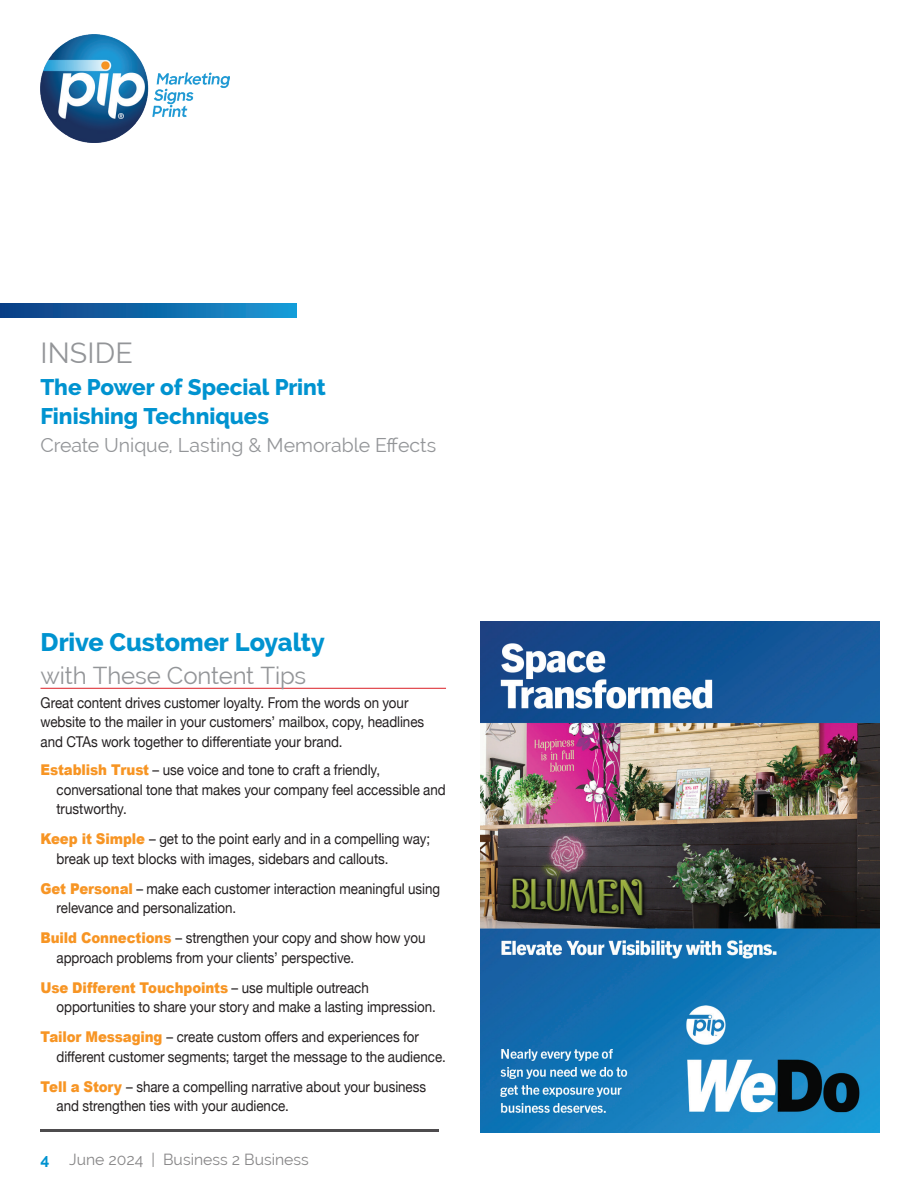
<style>
.page{position:relative;width:918px;height:1188px;background:#fff}
.page>*{position:absolute;margin:0;border:0;box-sizing:border-box;transform-origin:0 0}
.t1{font:28.5px "Raleway";letter-spacing:.005em;color:#939598}
.t2{font:800 25.2px "Raleway";letter-spacing:-.005em;color:#0093d0}
.t3{font:24px "Raleway";letter-spacing:-.005em;color:#939598}
.t4{font:800 22.5px/29.7px "Raleway";color:#0093d0}
.t5{font:19.5px "Raleway";letter-spacing:-.005em;color:#939598}
.t6{font:15.75px "Raleway";color:#878687}
.t7{font:700 15.75px "Raleway";color:#0093d0}
.t8{font:14.85px/19.5px "Helvetica Neue";letter-spacing:-.005em;color:#231f20;scale:.9 1}
.t9{font:900 14.85px "Arial";letter-spacing:-.01em;color:#f79524;scale:.9 1}
.s1{font-family:"Arial";font-weight:900;color:#f79524}
.s2{font-family:"Helvetica Neue";font-weight:400;color:#231f20}
</style>
<div class="page">
<hr style="left:40px;top:1129px;width:399px;height:3px;background:#4e4c4e">
<hr style="left:40px;top:688px;width:406px;height:1px;background:#db1f25">
<img style="left:480px;top:621px;width:399px;height:512px">
<img style="left:40px;top:35px;width:189px;height:107px">
<svg style="left:0;top:304px;width:297px;height:14px;background:#1169aa"></svg>
<h1 class="t1" style="left:40px;top:336px;width:94px">INSIDE</h1>
<h3 class="t4" style="left:40px;top:372px;width:287px">The Power of Special Print<br>Finishing Techniques</h3>
<h3 class="t5" style="left:40px;top:434px;width:397px">Create Unique, Lasting &amp; Memorable Effects</h3>
<h2 class="t2" style="left:40px;top:628px;width:286px">Drive Customer Loyalty</h2>
<h3 class="t3" style="left:40px;top:662px;width:267px">with These Content Tips</h3>
<p class="t8" style="left:40px;top:693px;width:428px">Great content drives customer loyalty. From the words on your website to the mailer in your customers’ mailbox, copy, headlines and CTAs work together to differentiate your brand.</p>
<p class="t8" style="left:57px;top:761px;width:434px;text-indent:-16px"><span class="s1">Establish Trust</span> – use voice and tone to craft a friendly, conversational tone that makes your company feel accessible and trustworthy.</p>
<p class="t8" style="left:57px;top:830px;width:417px;text-indent:-16px"><span class="s1">Keep it Simple</span> – get to the point early and in a compelling way; break up text blocks with images, sidebars and callouts.</p>
<p class="t8" style="left:57px;top:879px;width:428px;text-indent:-16px"><span class="s1">Get Personal</span> – make each customer interaction meaningful using relevance and personalization.</p>
<p class="t8" style="left:57px;top:929px;width:411px;text-indent:-16px"><span class="s1">Build Connections</span> – strengthen your copy and show how you approach problems from your clients’ perspective.</p>
<p class="t9" style="left:40px;top:977px;width:366px">Use Different Touchpoints <span class="s2">– use multiple outreach</span></p>
<p class="t8" style="left:40px;top:993px;width:441px;line-height:30px;text-indent:16px">opportunities to share your story and make a lasting impression.<br><span class="s1">Tailor Messaging</span> – create custom offers and experiences for</p>
<p class="t8" style="left:40px;top:1042px;width:452px;line-height:30px;text-indent:16px">different customer segments; target the message to the audience.<br><span class="s1">Tell a Story</span> – share a compelling narrative about your business</p>
<p class="t8" style="left:57px;top:1097px;width:260px">and strengthen ties with your audience.</p>
<p class="t7" style="left:40px;top:1150px;width:10px">4</p>
<p class="t6" style="left:69px;top:1150px;width:241px">June 2024 | Business 2 Business</p>
</div>
